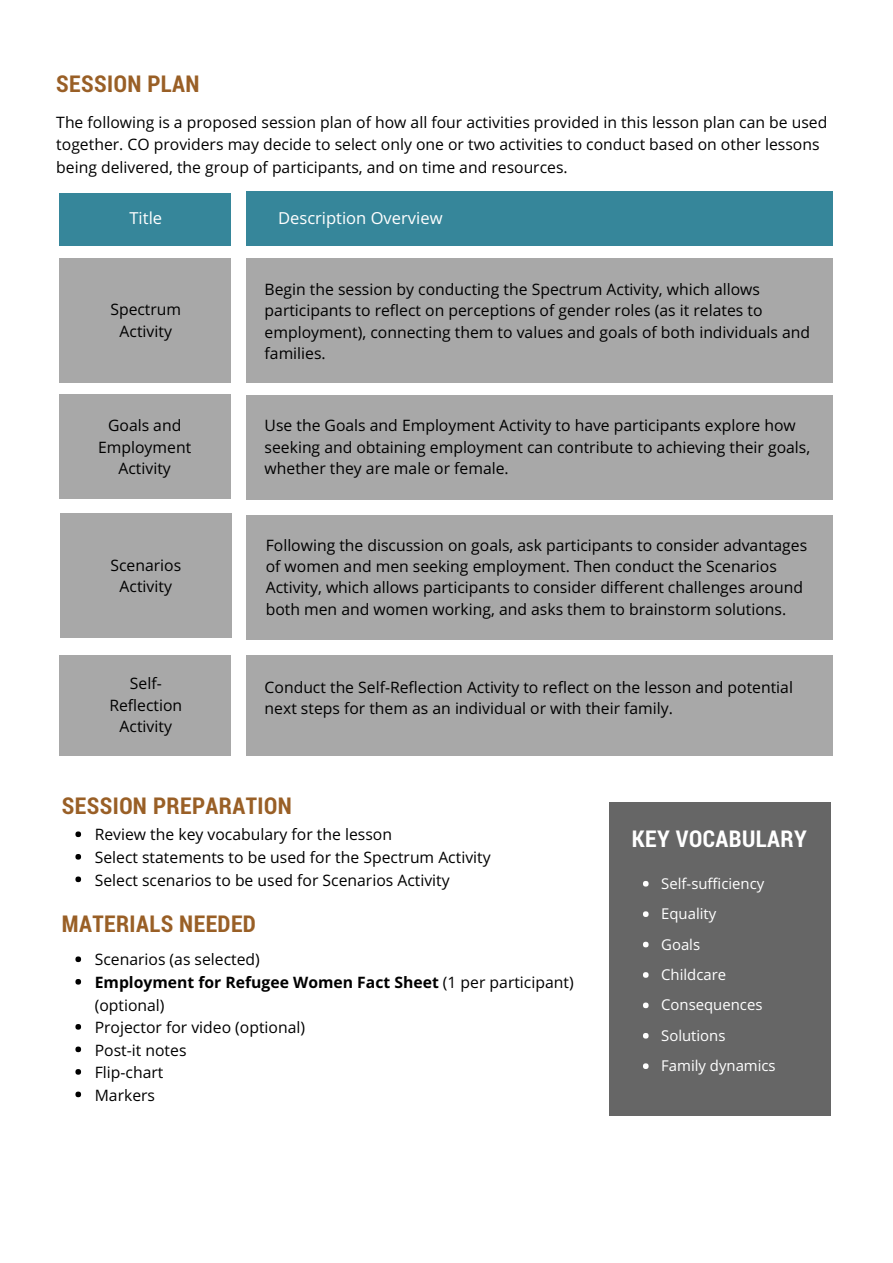
<style>
.page{position:relative;width:893px;height:1263px;background:#fff}
.page>*{position:absolute;margin:0;border:0;box-sizing:border-box;transform-origin:0 0}
.t1{font:700 23.25px "Roboto Condensed";letter-spacing:.02em;color:#995f26}
.t2{font:700 23.25px "Roboto Condensed";letter-spacing:.02em;color:#fff}
.t3{font:16.5px "Open Sans";color:#fff}
.t4{font:15.75px/21.5px "Open Sans";color:#000}
.t5{font:14.85px/30.5px "Open Sans";color:#fff}
.s1{font-weight:700}
</style>
<div class="page">
<div style="left:609px;top:803px;width:222px;height:313px;background:#666"></div>
<svg style="left:75px;top:831px;width:6px;height:6px"></svg>
<svg style="left:75px;top:854px;width:6px;height:6px"></svg>
<svg style="left:75px;top:876px;width:6px;height:6px"></svg>
<svg style="left:643px;top:881px;width:6px;height:5px"></svg>
<svg style="left:643px;top:911px;width:6px;height:6px"></svg>
<svg style="left:643px;top:942px;width:6px;height:5px"></svg>
<svg style="left:643px;top:972px;width:6px;height:6px"></svg>
<svg style="left:643px;top:1002px;width:6px;height:6px"></svg>
<svg style="left:643px;top:1033px;width:6px;height:5px"></svg>
<svg style="left:643px;top:1063px;width:6px;height:6px"></svg>
<svg style="left:75px;top:956px;width:6px;height:6px"></svg>
<svg style="left:75px;top:979px;width:6px;height:5px"></svg>
<svg style="left:75px;top:1024px;width:6px;height:6px"></svg>
<svg style="left:75px;top:1046px;width:6px;height:6px"></svg>
<svg style="left:75px;top:1069px;width:6px;height:6px"></svg>
<svg style="left:75px;top:1091px;width:6px;height:6px"></svg>
<div style="left:60px;top:193px;width:171px;height:52px;background:#36869a"></div>
<div style="left:60px;top:258px;width:171px;height:125px;background:#a8a8a8"></div>
<div style="left:247px;top:258px;width:586px;height:125px;background:#a8a8a8"></div>
<div style="left:247px;top:191px;width:586px;height:54px;background:#36869a"></div>
<div style="left:61px;top:513px;width:171px;height:125px;background:#a8a8a8"></div>
<div style="left:247px;top:515px;width:586px;height:125px;background:#a8a8a8"></div>
<div style="left:60px;top:394px;width:171px;height:105px;background:#a8a8a8"></div>
<div style="left:247px;top:395px;width:586px;height:105px;background:#a8a8a8"></div>
<div style="left:60px;top:655px;width:171px;height:101px;background:#a8a8a8"></div>
<div style="left:247px;top:655px;width:586px;height:101px;background:#a8a8a8"></div>
<h1 class="t1" style="left:56px;top:67px;width:145px">SESSION PLAN</h1>
<p class="t4" style="left:56px;top:110px;width:773px;line-height:22.5px">The following is a proposed session plan of how all four activities provided in this lesson plan can be used together. CO providers may decide to select only one or two activities to conduct based on other lessons being delivered, the group of participants, and on time and resources.</p>
<p class="t3" style="left:130px;top:206px;width:34px">Title</p>
<p class="t4" style="left:110px;top:298px;width:72px;text-align:center">Spectrum<br>Activity</p>
<p class="t3" style="left:278px;top:206px;width:166px">Description Overview</p>
<p class="t4" style="left:265px;top:278px;width:547px">Begin the session by conducting the Spectrum Activity, which allows participants to reflect on perceptions of gender roles (as it relates to employment), connecting them to values and goals of both individuals and families.</p>
<p class="t4" style="left:98px;top:414px;width:95px;text-align:center">Goals and<br>Employment<br>Activity</p>
<p class="t4" style="left:265px;top:414px;width:547px">Use the Goals and Employment Activity to have participants explore how seeking and obtaining employment can contribute to achieving their goals, whether they are male or female.</p>
<p class="t4" style="left:110px;top:554px;width:72px;text-align:center">Scenarios<br>Activity</p>
<p class="t4" style="left:266px;top:534px;width:543px">Following the discussion on goals, ask participants to consider advantages of women and men seeking employment. Then conduct the Scenarios Activity, which allows participants to consider different challenges around both men and women working, and asks them to brainstorm solutions.</p>
<p class="t4" style="left:109px;top:672px;width:74px;text-align:center">Self-<br>Reflection<br>Activity</p>
<p class="t4" style="left:265px;top:676px;width:530px">Conduct the Self-Reflection Activity to reflect on the lesson and potential next steps for them as an individual or with their family.</p>
<h1 class="t1" style="left:62px;top:789px;width:231px">SESSION PREPARATION</h1>
<p class="t4" style="left:95px;top:823px;width:397px;line-height:22.5px">Review the key vocabulary for the lesson<br>Select statements to be used for the Spectrum Activity<br>Select scenarios to be used for Scenarios Activity</p>
<h1 class="t1" style="left:62px;top:907px;width:195px">MATERIALS NEEDED</h1>
<p class="t4" style="left:95px;top:948px;width:480px;line-height:22.5px">Scenarios (as selected)<br><span class="s1">Employment for Refugee Women Fact Sheet</span> (1 per participant) (optional)<br>Projector for video (optional)<br>Post-it notes<br>Flip-chart<br>Markers</p>
<h1 class="t2" style="left:632px;top:823px;width:176px">KEY VOCABULARY</h1>
<p class="t5" style="left:661px;top:868px;width:116px">Self-sufficiency<br>Equality<br>Goals<br>Childcare<br>Consequences<br>Solutions<br>Family dynamics</p>
</div>
